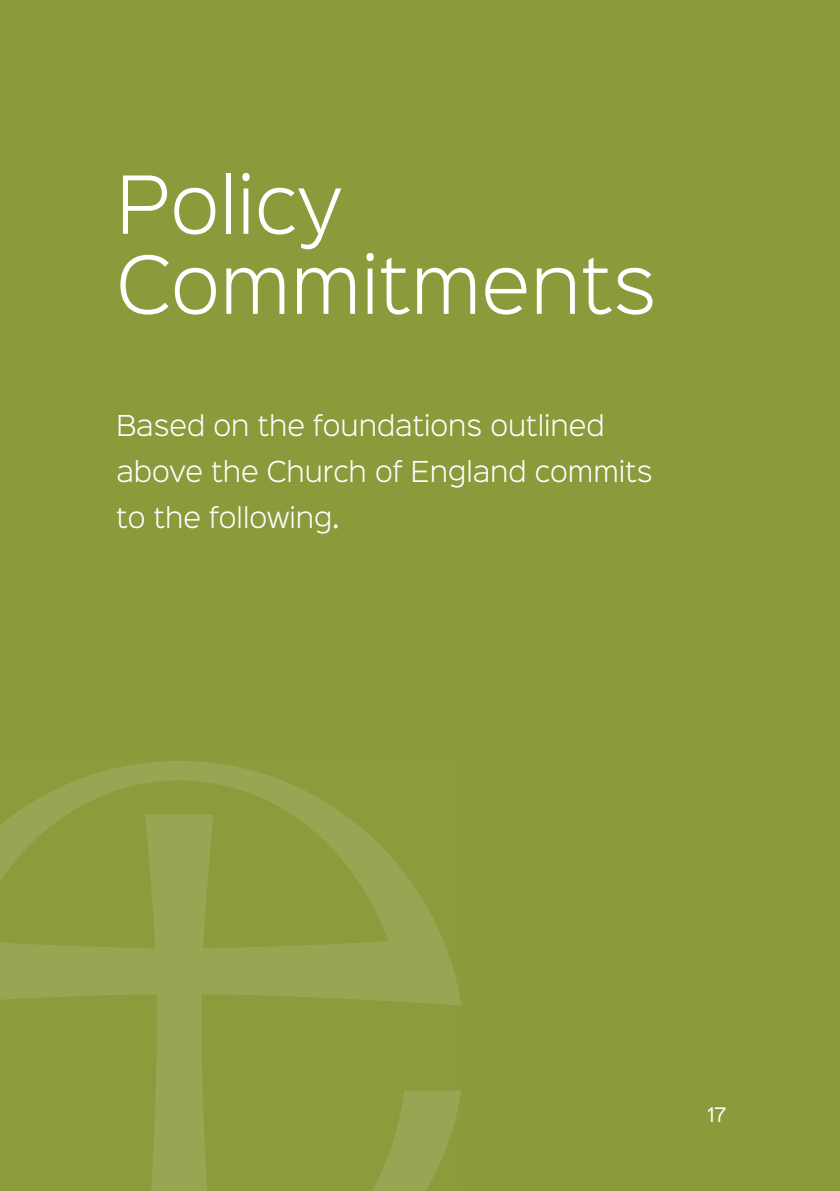
<style>
.page{position:relative;width:840px;height:1191px;background:#fff}
.page>*{position:absolute;margin:0;border:0;box-sizing:border-box;transform-origin:0 0}
.t1{font:300 72px/80px "Sinkin Sans 300";color:#fff}
.t2{font:300 26px/46px "Sinkin Sans 300";color:#fff}
.t3{font:18px "Sinkin Sans 400";color:#fff}
</style>
<div class="page">
<div style="left:0;top:0;width:839px;height:1191px;background:#8a9b3c"></div>
<img style="left:0;top:761px;width:460px;height:430px">
<h1 class="t1" style="left:116px;top:171px;width:541px">Policy<br>Commitments</h1>
<p class="t2" style="left:116px;top:405px;width:537px">Based on the foundations outlined above the Church of England commits to the following.</p>
<p class="t3" style="left:707px;top:1107px;width:21px">17</p>
</div>
